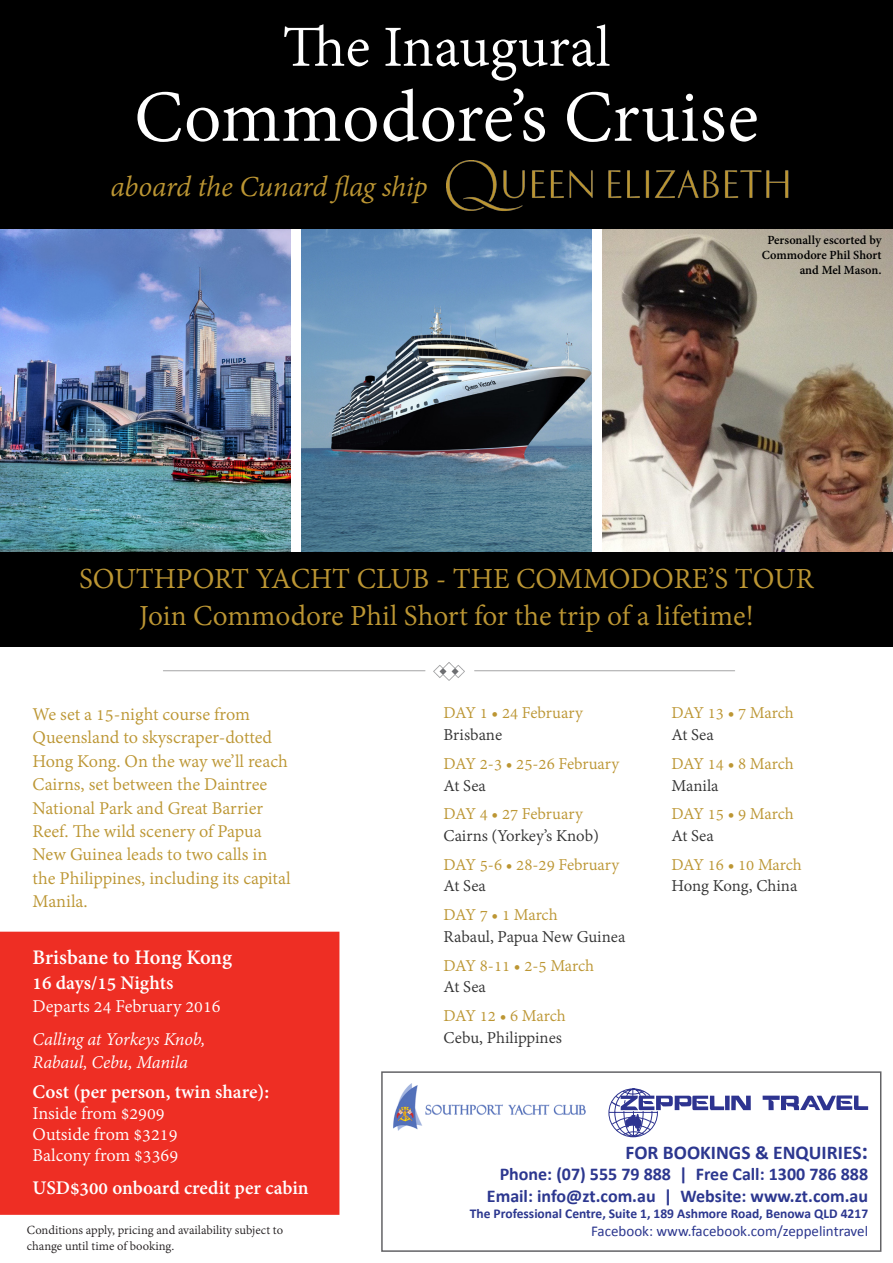
<style>
.page{position:relative;width:893px;height:1263px;background:#fff}
.page>*{position:absolute;margin:0;border:0;box-sizing:border-box;transform-origin:0 0}
.t1{font:79.5px "Adobe Devanagari";color:#fff}
.t2{font:63px "Adobe Devanagari";color:#fff}
.t3{font:31.5px/37.8px "Adobe Devanagari";color:#bc9633;text-align:center}
.t4{font:italic 31.5px "Adobe Devanagari";letter-spacing:-.015em;color:#bc9633}
.t5{font:700 22.5px "Adobe Devanagari";letter-spacing:-.005em;color:#fff}
.t6{font:700 21px "Adobe Devanagari";color:#fff}
.t7{font:19.5px/23.4px "Adobe Devanagari";color:#bc9633}
.t8{font:19.5px/32.4px "Adobe Devanagari";color:#fff}
.t9{font:700 19.5px "Calibri";color:#2c378f}
.t10{font:italic 19.5px "Adobe Devanagari";letter-spacing:-.01em;color:#fff}
.t11{font:18px/21.6px "Adobe Devanagari";letter-spacing:-.005em;color:#bc9633}
.t12{font:18px/21.6px "Adobe Devanagari";letter-spacing:-.005em;color:#333}
.t13{font:700 18px/21.6px "Calibri";color:#2c378f;text-align:right}
.t14{font:15px "Calibri";color:#2c378f}
.t15{font:13.5px/16.2px "Adobe Devanagari";color:#231f20}
.t16{font:700 13.5px "Calibri";color:#2c378f}
.t17{font:700 13.5px/15px "Adobe Devanagari";color:#000;text-align:right}
.s1{color:#333}
.s2{color:#bc9633}
.s3{font-style:italic}
.s4{font-size:24px}
</style>
<div class="page">
<img style="left:603px;top:229px;width:290px;height:323px">
<img style="left:301px;top:229px;width:291px;height:323px">
<img style="left:0;top:229px;width:290px;height:322px">
<div style="left:381px;top:1071px;width:500px;height:181px;background:#fff;border:2px solid #636366"></div>
<div style="left:725px;top:1096px;width:5px;height:14px;background:#2e3490"></div>
<svg style="left:731px;top:1096px;width:20px;height:14px"></svg>
<svg style="left:763px;top:1095px;width:105px;height:15px"></svg>
<svg style="left:609px;top:1089px;width:115px;height:48px"></svg>
<img style="left:393px;top:1084px;width:193px;height:47px">
<div style="left:0;top:0;width:893px;height:229px;background:#000"></div>
<img style="left:446px;top:160px;width:343px;height:51px">
<div style="left:1px;top:932px;width:338px;height:282px;background:#ee2e24"></div>
<div style="left:0;top:932px;width:339px;height:283px;border:2px solid #ee2e24"></div>
<img style="left:74px;top:646px;width:738px;height:35px">
<div style="left:0;top:552px;width:893px;height:94px;background:#000"></div>
<p class="t2" style="left:282px;top:11px;width:329px">The Inaugural</p>
<p class="t1" style="left:134px;top:72px;width:626px">Commodore’s Cruise</p>
<p class="t4" style="left:111px;top:169px;width:319px">aboard the Cunard flag ship</p>
<p class="t17" style="left:762px;top:233px;width:121px">Personally escorted by<br>Commodore Phil Short and Mel Mason.</p>
<p class="t3" style="left:79px;top:562px;width:736px">SOUTHPORT YACHT CLUB - THE COMMODORE’S TOUR<br>Join Commodore Phil Short for the trip of a lifetime!</p>
<p class="t7" style="left:33px;top:704px;width:260px">We set a 15-night course from<br>Queensland to skyscraper-dotted<br>Hong Kong. On the way we’ll reach<br>Cairns, set between the Daintree<br>National Park and Great Barrier<br>Reef. The wild scenery of Papua<br>New Guinea leads to two calls in the Philippines, including its capital<br>Manila.</p>
<p class="t11" style="left:444px;top:704px;width:141px">DAY 1 • 24 February<br><span class="s1">Brisbane</span></p>
<p class="t11" style="left:672px;top:704px;width:124px">DAY 13 • 7 March<br><span class="s1">At Sea</span></p>
<p class="t11" style="left:672px;top:754px;width:124px">DAY 14 • 8 March<br><span class="s1">Manila</span></p>
<p class="t11" style="left:672px;top:805px;width:124px">DAY 15 • 9 March<br><span class="s1">At Sea</span></p>
<p class="t12" style="left:672px;top:855px;width:132px"><span class="s2">DAY 16 • 10 March<br></span>Hong Kong, China</p>
<p class="t11" style="left:444px;top:754px;width:177px">DAY 2-3 • 25-26 February<br><span class="s1">At Sea</span></p>
<p class="t12" style="left:444px;top:805px;width:157px"><span class="s2">DAY 4 • 27 February<br></span>Cairns (Yorkey’s Knob)</p>
<p class="t11" style="left:444px;top:855px;width:177px">DAY 5-6 • 28-29 February<br><span class="s1">At Sea</span></p>
<p class="t12" style="left:444px;top:905px;width:183px"><span class="s2">DAY 7 • 1 March<br></span>Rabaul, Papua New Guinea</p>
<p class="t11" style="left:444px;top:956px;width:152px">DAY 8-11 • 2-5 March<br><span class="s1">At Sea</span></p>
<p class="t12" style="left:444px;top:1006px;width:124px"><span class="s2">DAY 12 • 6 March<br></span>Cebu, Philippines</p>
<p class="t5" style="left:33px;top:944px;width:201px">Brisbane to Hong Kong</p>
<p class="t6" style="left:33px;top:971px;width:142px">16 days/15 Nights</p>
<p class="t8" style="left:33px;top:992px;width:189px">Departs 24 February 2016<br><span class="s3">Calling at Yorkeys Knob,</span></p>
<p class="t10" style="left:33px;top:1051px;width:157px">Rabaul, Cebu, Manila</p>
<p class="t6" style="left:33px;top:1080px;width:238px">Cost (per person, twin share):</p>
<p class="t8" style="left:33px;top:1099px;width:134px">Inside from $2909</p>
<p class="t8" style="left:33px;top:1120px;width:146px">Outside from $3219</p>
<p class="t8" style="left:33px;top:1141px;width:147px">Balcony from $3369</p>
<p class="t6" style="left:33px;top:1175px;width:278px">USD$300 onboard credit per cabin</p>
<p class="t9" style="left:626px;top:1138px;width:244px">FOR BOOKINGS &amp; ENQUIRIES<span class="s4">:</span></p>
<p class="t13" style="left:487px;top:1163px;width:383px">Phone: (07) 555 79 888 | Free Call: 1300 786 888<br>Email: info@zt.com.au | Website: www.zt.com.au</p>
<p class="t16" style="left:470px;top:1204px;width:400px">The Professional Centre, Suite 1, 189 Ashmore Road, Benowa QLD 4217</p>
<p class="t14" style="left:591px;top:1221px;width:279px">Facebook: www.facebook.com/zeppelintravel</p>
<p class="t15" style="left:27px;top:1223px;width:258px">Conditions apply, pricing and availability subject to change until time of booking.</p>
</div>
